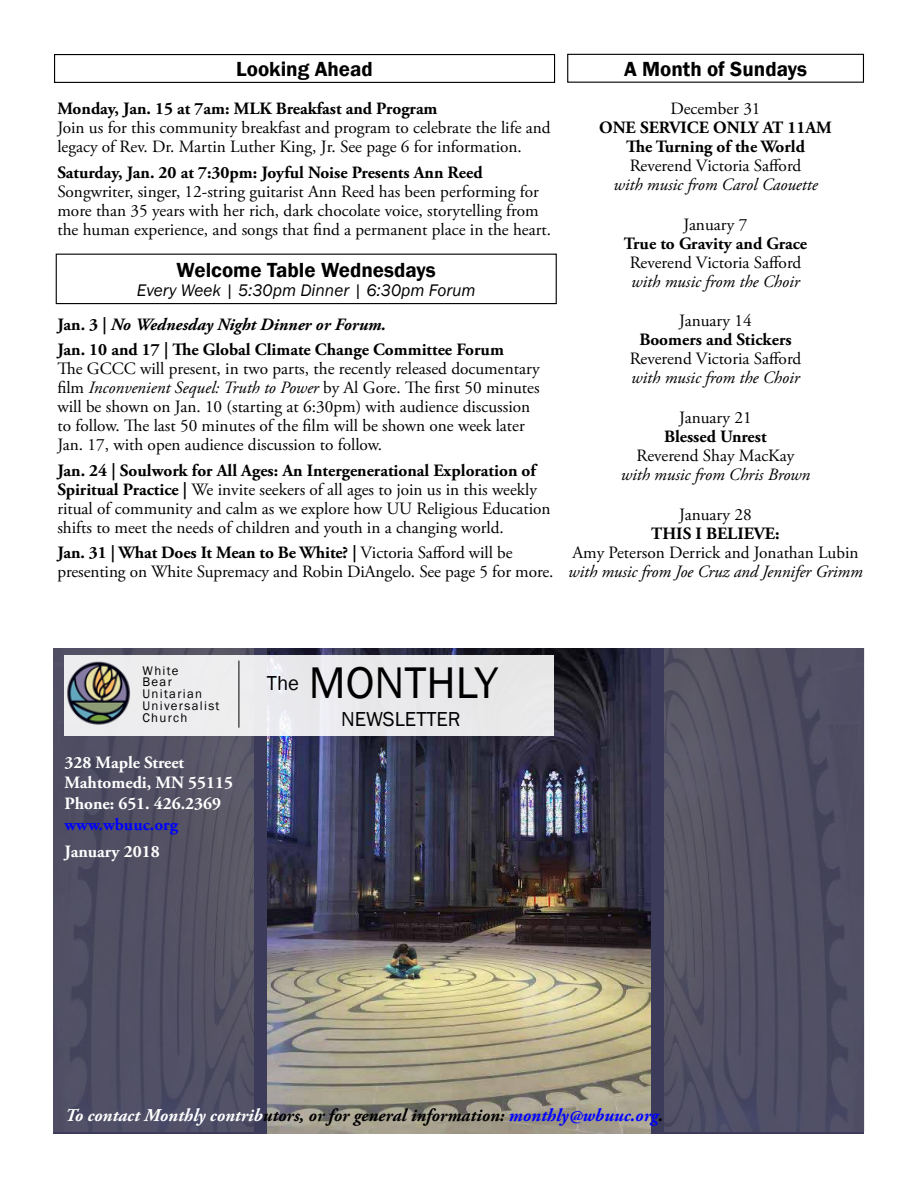
<style>
.page{position:relative;width:918px;height:1188px;background:#fff}
.page>*{position:absolute;margin:0;border:0;box-sizing:border-box;transform-origin:0 0}
.t1{font:45.6px "Franklin Gothic";color:#000}
.t2{font:600 21px "Franklin Gothic";color:#000}
.t3{font:20.85px "Franklin Gothic";color:#000}
.t4{font:italic 700 18px "Adobe Garamond Pro";color:#000}
.t5{font:17.25px/18.9px "Adobe Garamond Pro";color:#000}
.t6{font:700 17.25px/18.9px "Adobe Garamond Pro";color:#000;text-align:center}
.t7{font:italic 17.25px "Adobe Garamond Pro";color:#000}
.t8{font:700 17.25px/20.7px "Adobe Garamond Pro";color:#fff}
.t9{font:italic 17.25px "Franklin Gothic";color:#000}
.t10{font:700 17.25px "Adobe Garamond Pro";color:#00f}
.t11{font:12.9px/11.9px "Franklin Gothic";letter-spacing:.1em;color:#000}
.s1{font-style:italic}
.s2{font-weight:700}
.s3{color:#fff}
.s4{color:#00f}
</style>
<div class="page">
<div style="left:54px;top:648px;width:810px;height:485px;background:#3c3c5a"></div>
<img style="left:267px;top:648px;width:384px;height:485px">
<img style="left:664px;top:648px;width:200px;height:483px">
<img style="left:54px;top:648px;width:200px;height:483px">
<div style="left:54px;top:54px;width:501px;height:29px;border:1px solid #000"></div>
<div style="left:567px;top:54px;width:297px;height:29px;border:1px solid #000"></div>
<div style="left:64px;top:656px;width:490px;height:80px;background:#eaeaec"></div>
<hr style="left:239px;top:661px;width:1px;height:67px;background:#000">
<img style="left:67px;top:661px;width:63px;height:64px">
<div style="left:56px;top:254px;width:501px;height:50px;border:1px solid #000"></div>
<p class="t2" style="left:236px;top:56px;width:138px">Looking Ahead</p>
<p class="t2" style="left:624px;top:56px;width:184px">A Month of Sundays</p>
<p class="t5" style="left:670px;top:100px;width:92px">December 31</p>
<p class="t6" style="left:599px;top:118px;width:234px">ONE SERVICE ONLY AT 11AM<br>The Turning of the World</p>
<p class="t5" style="left:630px;top:157px;width:173px">Reverend Victoria Safford</p>
<p class="t7" style="left:613px;top:174px;width:206px">with music from Carol Caouette</p>
<p class="t5" style="left:684px;top:215px;width:65px">January 7</p>
<p class="t6" style="left:624px;top:234px;width:185px">True to Gravity and Grace</p>
<p class="t5" style="left:630px;top:253px;width:173px">Reverend Victoria Safford</p>
<p class="t7" style="left:631px;top:271px;width:170px">with music from the Choir</p>
<p class="t5" style="left:679px;top:312px;width:74px">January 14</p>
<p class="t6" style="left:639px;top:331px;width:154px">Boomers and Stickers</p>
<p class="t5" style="left:630px;top:350px;width:173px">Reverend Victoria Safford</p>
<p class="t7" style="left:631px;top:368px;width:170px">with music from the Choir</p>
<p class="t5" style="left:679px;top:409px;width:74px">January 21</p>
<p class="t6" style="left:664px;top:428px;width:104px">Blessed Unrest</p>
<p class="t5" style="left:636px;top:447px;width:159px">Reverend Shay MacKay</p>
<p class="t7" style="left:621px;top:464px;width:191px">with music from Chris Brown</p>
<p class="t5" style="left:679px;top:506px;width:74px">January 28</p>
<p class="t6" style="left:651px;top:524px;width:130px">THIS I BELIEVE:</p>
<p class="t5" style="left:572px;top:544px;width:288px">Amy Peterson Derrick and Jonathan Lubin</p>
<p class="t7" style="left:568px;top:561px;width:296px">with music from Joe Cruz and Jennifer Grimm</p>
<p class="t6" style="left:57px;top:99px;width:382px">Monday, Jan. 15 at 7am: MLK Breakfast and Program</p>
<p class="t5" style="left:57px;top:119px;width:495px">Join us for this community breakfast and program to celebrate the life and legacy of Rev. Dr. Martin Luther King, Jr. See page 6 for information.</p>
<p class="t6" style="left:57px;top:163px;width:427px">Saturday, Jan. 20 at 7:30pm: Joyful Noise Presents Ann Reed</p>
<p class="t5" style="left:57px;top:182px;width:495px">Songwriter, singer, 12-string guitarist Ann Reed has been performing for more than 35 years with her rich, dark chocolate voice, storytelling from the human experience, and songs that find a permanent place in the heart.</p>
<p class="t2" style="left:177px;top:257px;width:261px">Welcome Table Wednesdays</p>
<p class="t9" style="left:137px;top:279px;width:340px">Every Week | 5:30pm Dinner | 6:30pm Forum</p>
<p class="t6" style="left:57px;top:312px;width:448px;line-height:25.7px;text-align:left">Jan. 3 | <span class="s1">No Wednesday Night Dinner or Forum.<br></span>Jan. 10 and 17 | The Global Climate Change Committee Forum</p>
<p class="t5" style="left:57px;top:360px;width:484px">The GCCC will present, in two parts, the recently released documentary film <span class="s1">Inconvenient Sequel: Truth to Power</span> by Al Gore. The first 50 minutes will be shown on Jan. 10 (starting at 6:30pm) with audience discussion to follow. The last 50 minutes of the film will be shown one week later Jan. 17, with open audience discussion to follow.</p>
<p class="t5" style="left:57px;top:461px;width:495px"><span class="s2">Jan. 24 | Soulwork for All Ages: An Intergenerational Exploration of Spiritual Practice |</span> We invite seekers of all ages to join us in this weekly ritual of community and calm as we explore how UU Religious Education shifts to meet the needs of children and youth in a changing world.</p>
<p class="t5" style="left:57px;top:544px;width:498px"><span class="s2">Jan. 31 | What Does It Mean to Be White? |</span> Victoria Safford will be presenting on White Supremacy and Robin DiAngelo. See page 5 for more.</p>
<p class="t11" style="left:143px;top:665px;width:79px">White<br>Bear<br>Unitarian<br>Universalist<br>Church</p>
<h1 class="t1" style="left:267px;top:655px;width:233px"><sup>The</sup> MONTHLY</h1>
<p class="t3" style="left:341px;top:706px;width:121px">NEWSLETTER</p>
<p class="t8" style="left:65px;top:752px;width:170px">328 Maple Street<br>Mahtomedi, MN 55115<br>Phone: 651. 426.2369</p>
<p class="t10" style="left:65px;top:814px;width:115px">www.wbuuc.org</p>
<p class="t8" style="left:65px;top:842px;width:97px">January 2018</p>
<p class="t4" style="left:65px;top:1105px;width:599px"><span class="s3">To contact Monthly contrib</span>utors, or for general information: <span class="s4">monthly@wbuuc.org</span>.</p>
</div>
